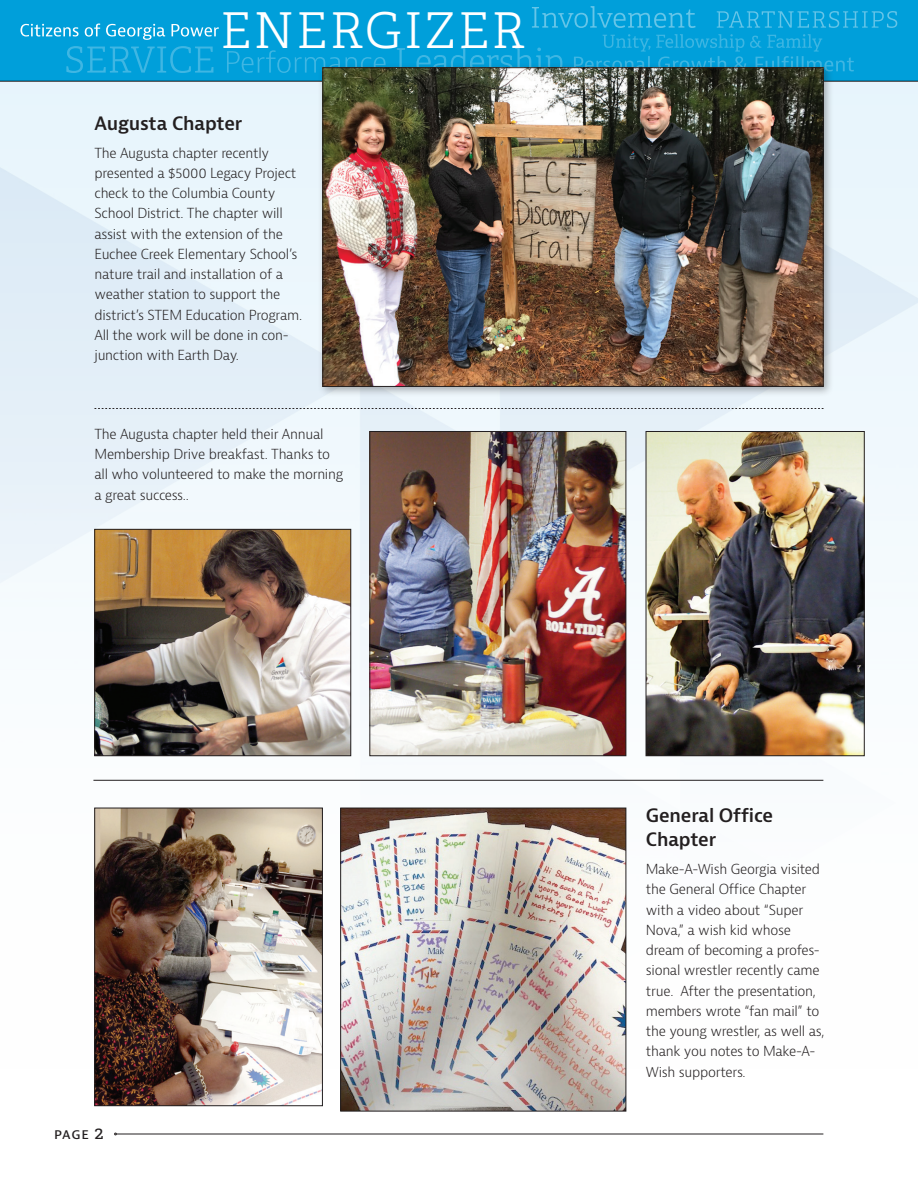
<style>
.page{position:relative;width:918px;height:1188px;background:#fff}
.page>*{position:absolute;margin:0;border:0;box-sizing:border-box;transform-origin:0 0}
.t1{font:300 49.35px "Adelle";letter-spacing:.04em;color:#fff}
.t2{font:600 18px/24px "Bernina Sans";letter-spacing:-.01em;color:#231f20}
.t3{font:15px "Bernina Sans";color:#231f20}
.t4{font:300 13.5px/20.2px "Bernina Sans";letter-spacing:-.02em;color:#231f20}
.s1{font-family:"Adelle";font-size:18px}
</style>
<div class="page">
<hr style="left:116px;top:1134px;width:707px;height:1px;background:#231f20">
<img style="left:0;top:82px;width:918px;height:998px">
<hr style="left:0;top:81px;width:918px;height:1px;background:#231f20">
<img style="left:96px;top:531px;width:253px;height:223px">
<div style="left:94px;top:529px;width:257px;height:227px;border:1px solid #231f20"></div>
<img style="left:96px;top:810px;width:225px;height:294px">
<div style="left:94px;top:808px;width:229px;height:298px;border:1px solid #231f20"></div>
<img style="left:342px;top:810px;width:282px;height:299px">
<div style="left:340px;top:808px;width:286px;height:303px;border:1px solid #231f20"></div>
<svg style="left:94px;top:408px;width:730px;height:1px"></svg>
<hr style="left:93px;top:780px;width:730px;height:1px;background:#231f20">
<div style="left:0;top:0;width:918px;height:81px;background:#009fda"></div>
<svg style="left:20px;top:24px;width:199px;height:16px"></svg>
<svg style="left:532px;top:6px;width:365px;height:22px"></svg>
<svg style="left:66px;top:46px;width:496px;height:27px"></svg>
<svg style="left:574px;top:34px;width:280px;height:38px"></svg>
<div style="left:318px;top:63px;width:516px;height:334px;background:#231f20;opacity:.35"></div>
<img style="left:325px;top:70px;width:496px;height:315px">
<div style="left:323px;top:68px;width:500px;height:319px;border:1px solid #231f20"></div>
<img style="left:648px;top:433px;width:214px;height:321px">
<div style="left:646px;top:431px;width:218px;height:325px;border:1px solid #231f20"></div>
<img style="left:372px;top:433px;width:252px;height:321px">
<div style="left:370px;top:431px;width:256px;height:325px;border:1px solid #231f20"></div>
<h1 class="t1" style="left:220px;top:0;width:307px">ENERGIZER</h1>
<h2 class="t2" style="left:94px;top:112px;width:149px">Augusta Chapter</h2>
<p class="t4" style="left:94px;top:143px;width:209px">The Augusta chapter recently presented a $5000 Legacy Project check to the Columbia County<br>School District. The chapter will assist with the extension of the<br>Euchee Creek Elementary School’s nature trail and installation of a weather station to support the district’s STEM Education Program.<br>All the work will be done in con&shy;junction with Earth Day.</p>
<p class="t4" style="left:94px;top:424px;width:250px">The Augusta chapter held their Annual Membership Drive breakfast. Thanks to all who volunteered to make the morning a great success..</p>
<p class="t3" style="left:54px;top:1123px;width:51px">page <span class="s1">2</span></p>
<h2 class="t2" style="left:646px;top:804px;width:129px">General Office<br>Chapter</h2>
<p class="t4" style="left:646px;top:859px;width:180px">Make-A-Wish Georgia visited the General Office Chapter with a video about “Super<br>Nova,” a wish kid whose dream of becoming a profes&shy;sional wrestler recently came true. After the presentation, members wrote “fan mail” to the young wrestler, as well as, thank you notes to Make-A-<br>Wish supporters.</p>
</div>
